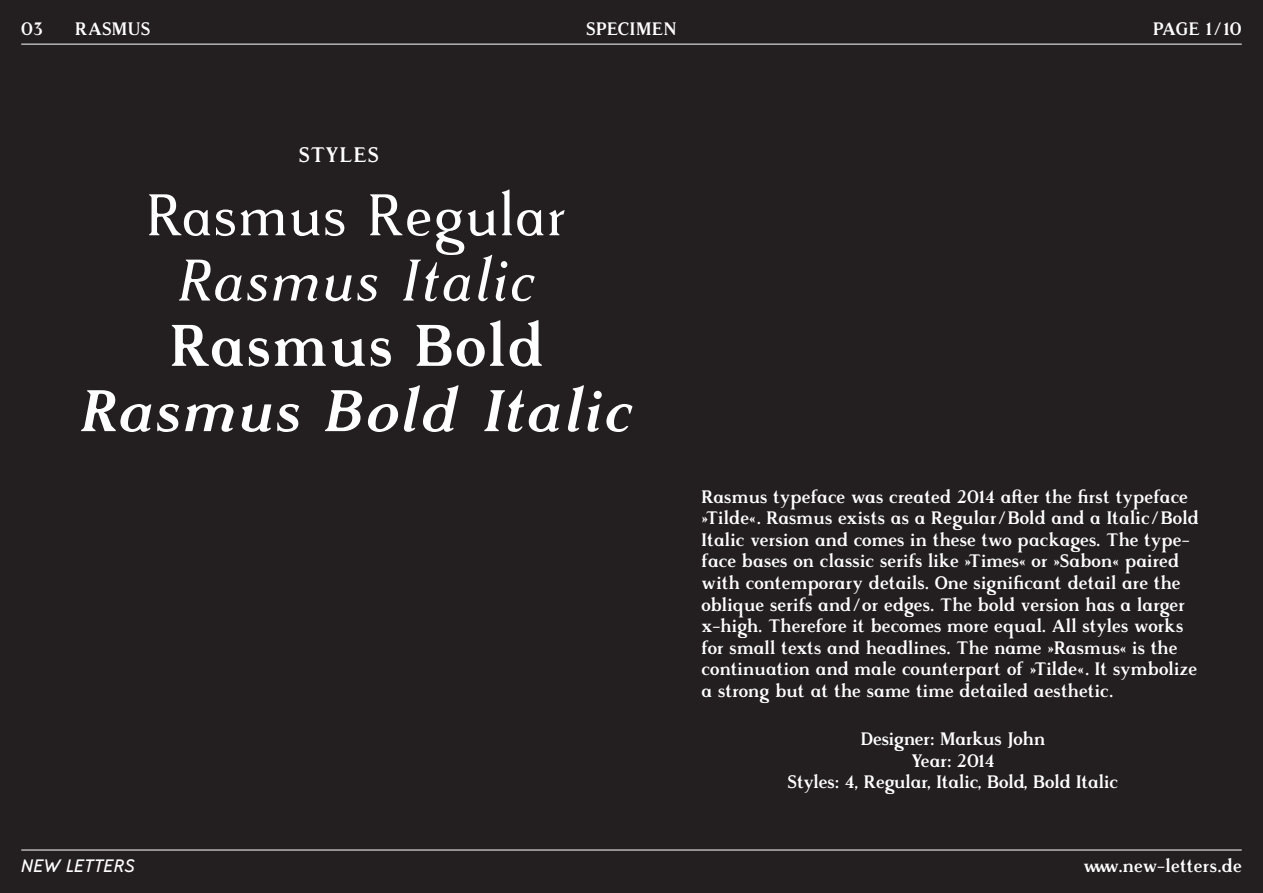
<style>
.page{position:relative;width:1263px;height:893px;background:#231f20}
.page>*{position:absolute;margin:0;border:0;box-sizing:border-box;transform-origin:0 0}
.t1{font:italic 700 58.5px "Rasmus";letter-spacing:.04em;color:#fff}
.t2{font:58.5px "Rasmus";letter-spacing:.04em;color:#fff}
.t3{font:italic 58.5px "Rasmus";letter-spacing:.03em;color:#fff}
.t4{font:700 58.5px "Rasmus";letter-spacing:.04em;color:#fff}
.t5{font:700 21px "Rasmus";letter-spacing:.05em;color:#fff}
.t6{font:700 18px/21.6px "Rasmus";letter-spacing:.01em;color:#fff}
.t7{font:italic 18px "Tilde";letter-spacing:.02em;color:#fff}
</style>
<div class="page">
<hr style="left:21px;top:44px;width:1221px;height:1px;background:#fff">
<hr style="left:21px;top:850px;width:1221px;height:1px;background:#fff">
<p class="t6" style="left:21px;top:19px;width:23px">03</p>
<p class="t6" style="left:75px;top:19px;width:76px">RASMUS</p>
<p class="t6" style="left:1153px;top:19px;width:90px">PAGE 1 / 10</p>
<p class="t6" style="left:586px;top:19px;width:91px">SPECIMEN</p>
<p class="t5" style="left:299px;top:143px;width:81px">STYLES</p>
<h1 class="t2" style="left:147px;top:181px;width:421px">Rasmus Regular</h1>
<h1 class="t3" style="left:177px;top:246px;width:361px">Rasmus Italic</h1>
<h1 class="t4" style="left:170px;top:312px;width:375px">Rasmus Bold</h1>
<h1 class="t1" style="left:79px;top:376px;width:556px">Rasmus Bold Italic</h1>
<p class="t7" style="left:21px;top:855px;width:115px">NEW LETTERS</p>
<p class="t6" style="left:702px;top:487px;width:499px">Rasmus typeface was created 2014 after the first typeface »Tilde«. Rasmus exists as a Regular/Bold and a Italic /Bold Italic version and comes in these two packages. The type&shy;face bases on classic serifs like »Times« or »Sabon« paired with contemporary details. One significant detail are the oblique serifs and/ or edges. The bold version has a larger x-high. Therefore it becomes more equal. All styles works for small texts and headlines. The name »Rasmus« is the continuation and male counterpart of »Tilde«. It symbolize a strong but at the same time detailed aesthetic.</p>
<p class="t6" style="left:788px;top:729px;width:332px;text-align:center">Designer: Markus John<br>Year: 2014<br>Styles: 4, Regular, Italic, Bold, Bold Italic</p>
<p class="t6" style="left:1083px;top:856px;width:160px">www.new-letters.de</p>
</div>
